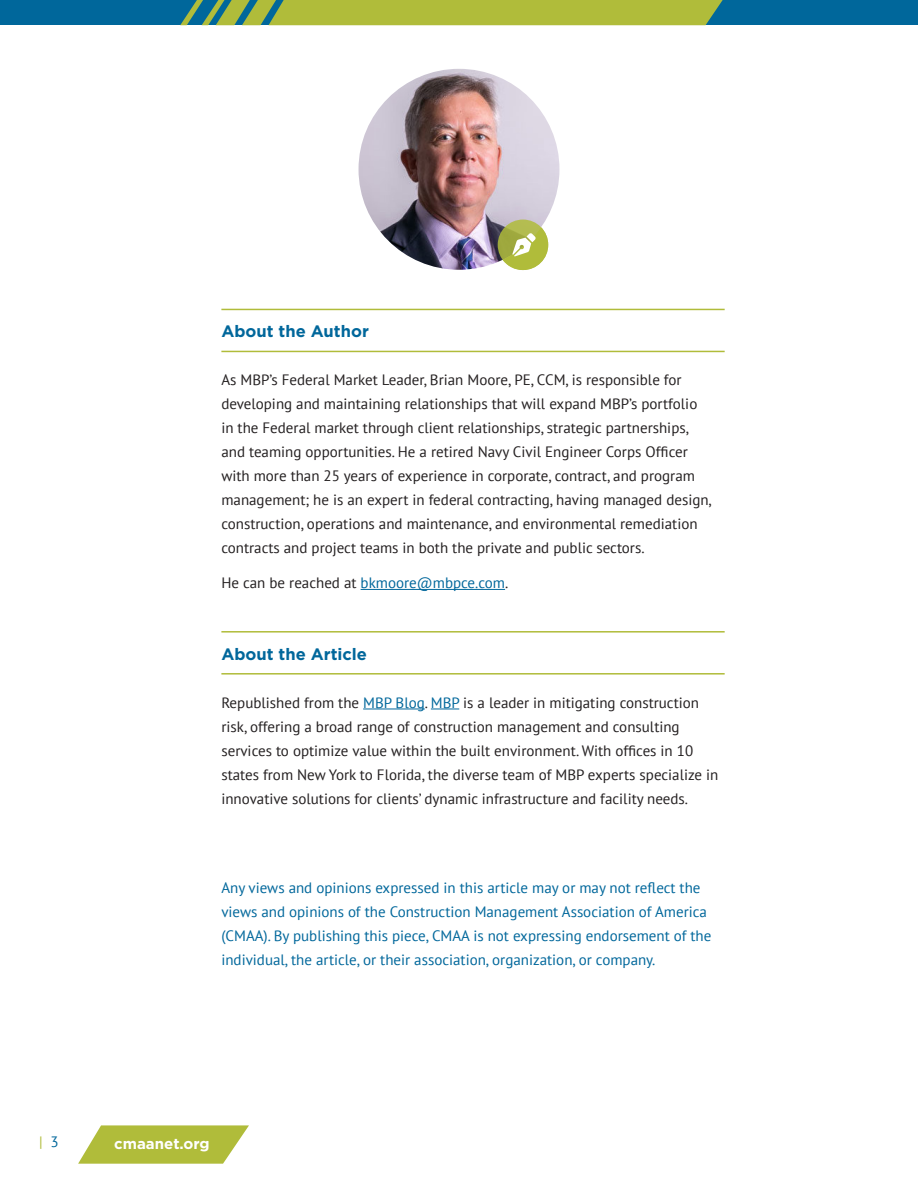
<style>
.page{position:relative;width:918px;height:1188px;background:#fff}
.page>*{position:absolute;margin:0;border:0;box-sizing:border-box;transform-origin:0 0}
.Heading_2{font:700 16.5px "Gotham";color:#00679b}
.BodyText{font:15px/24px "PT Sans";color:#231f20}
.Heading_4{font:15px/24px "PT Sans";color:#00679b}
.t1{font:700 15px "Gotham";color:#fff}
.t2{font:15px "PT Sans";color:#b0bc3a}
.s1{color:#00679b}
</style>
<div class="page">
<svg style="left:78px;top:1125px;width:171px;height:39px"></svg>
<div style="left:0;top:0;width:918px;height:25px;background:#00679b"></div>
<svg style="left:180px;top:0;width:543px;height:25px"></svg>
<hr style="left:221px;top:309px;width:504px;height:1px;background:#b0bc3a">
<hr style="left:221px;top:351px;width:504px;height:1px;background:#b0bc3a">
<hr style="left:361px;top:589px;width:144px;height:1px;background:#00679b">
<hr style="left:221px;top:631px;width:504px;height:2px;background:#b0bc3a">
<hr style="left:221px;top:673px;width:504px;height:2px;background:#b0bc3a">
<hr style="left:363px;top:709px;width:62px;height:1px;background:#00679b">
<svg style="left:431px;top:709px;width:28px;height:1px"></svg>
<img style="left:359px;top:69px;width:200px;height:201px;border-radius:100px">
<svg style="left:498px;top:220px;width:50px;height:50px"></svg>
<svg style="left:503px;top:227px;width:45px;height:43px"></svg>
<p class="Heading_2" style="left:221px;top:320px;width:149px">About the Author</p>
<p class="BodyText" style="left:221px;top:368px;width:492px">As MBP’s Federal Market Leader, Brian Moore, PE, CCM, is responsible for developing and maintaining relationships that will expand MBP’s portfolio in the Federal market through client relationships, strategic partnerships, and teaming opportunities. He a retired Navy Civil Engineer Corps Officer with more than 25 years of experience in corporate, contract, and program management; he is an expert in federal contracting, having managed design, construction, operations and maintenance, and environmental remediation contracts and project teams in both the private and public sectors.</p>
<p class="BodyText" style="left:221px;top:571px;width:288px">He can be reached at <span class="s1">bkmoore@mbpce.com</span>.</p>
<p class="Heading_2" style="left:221px;top:643px;width:147px">About the Article</p>
<p class="BodyText" style="left:221px;top:690px;width:499px">Republished from the <span class="s1">MBP Blog</span>. <span class="s1">MBP</span> is a leader in mitigating construction risk, offering a broad range of construction management and consulting services to optimize value within the built environment. With offices in 10 states from New York to Florida, the diverse team of MBP experts specialize in innovative solutions for clients’ dynamic infrastructure and facility needs.</p>
<p class="Heading_4" style="left:221px;top:875px;width:492px">Any views and opinions expressed in this article may or may not reflect the views and opinions of the Construction Management Association of America (CMAA). By publishing this piece, CMAA is not expressing endorsement of the individual, the article, or their association, organization, or company.</p>
<p class="t2" style="left:39px;top:1132px;width:21px">| <span class="s1">3</span></p>
<p class="t1" style="left:114px;top:1134px;width:97px">cmaanet.org</p>
</div>
